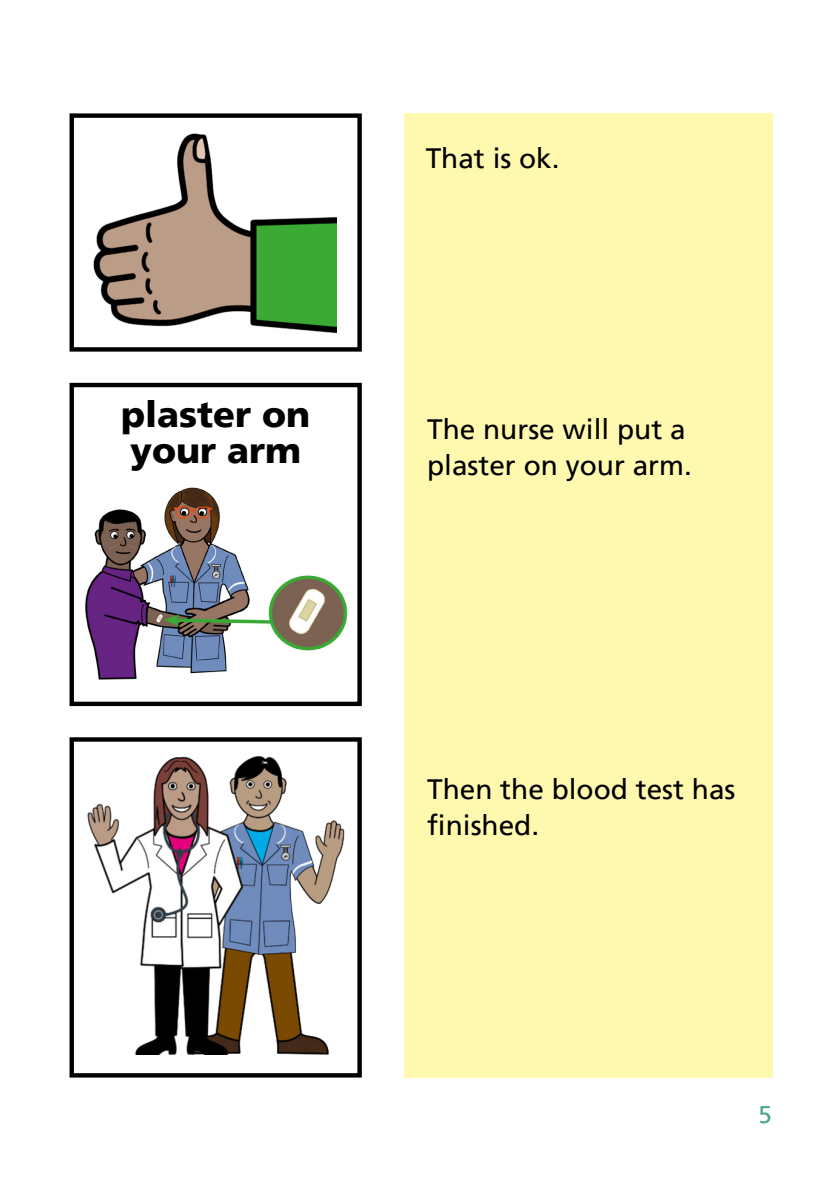
<style>
.page{position:relative;width:840px;height:1191px;background:#fff}
.page>*{position:absolute;margin:0;border:0;box-sizing:border-box;transform-origin:0 0}
.t1{font:900 36px/36px "Frutiger LT";color:#000}
.t2{font:28px/36px "Frutiger LT";color:#000}
.t3{font:24px "Frutiger LT";color:#4aa486}
</style>
<div class="page">
<div style="left:404px;top:113px;width:368px;height:964px;background:#fff9af"></div>
<div style="left:69px;top:383px;width:292px;height:323px;border:4px solid #000"></div>
<div style="left:69px;top:737px;width:292px;height:340px;border:4px solid #000"></div>
<div style="left:69px;top:113px;width:292px;height:238px;border:4px solid #000"></div>
<img style="left:93px;top:133px;width:243px;height:201px">
<img style="left:87px;top:756px;width:258px;height:298px">
<img style="left:85px;top:487px;width:263px;height:193px">
<p class="t1" style="left:121px;top:396px;width:191px">plaster on your arm</p>
<p class="t2" style="left:425px;top:141px;width:135px">That is ok.</p>
<p class="t2" style="left:427px;top:412px;width:266px">The nurse will put a plaster on your arm.</p>
<p class="t2" style="left:427px;top:771px;width:310px">Then the blood test has finished.</p>
<p class="t3" style="left:758px;top:1101px;width:15px">5</p>
</div>
